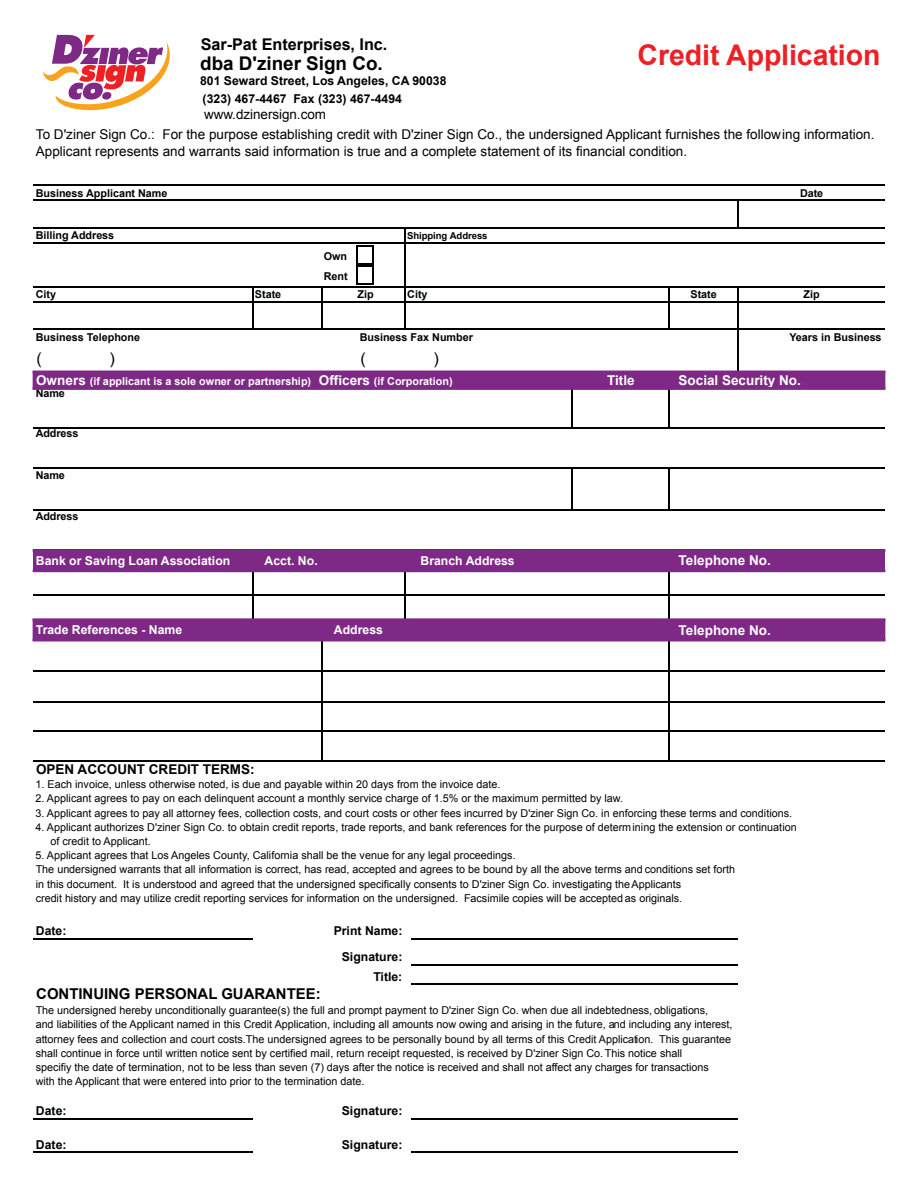
<style>
.page{position:relative;width:918px;height:1188px;background:#fff}
.page>*{position:absolute;margin:0;border:0;box-sizing:border-box;transform-origin:0 0}
.t1{font:700 28.5px "Arial";color:#ed2024}
.t2{font:700 18.9px "Arial";color:#010202}
.t3{font:700 16.2px "Arial";color:#010202}
.t4{font:16.2px "Arial";color:#010202}
.t5{font:700 15px "Arial";color:#010202}
.t6{font:13.5px/16.5px "Arial";color:#010202}
.t7{font:700 13.5px "Arial";color:#fff}
.t8{font:700 13.5px "Arial";color:#010202}
.t9{font:700 12.3px/25.8px "Arial";color:#010202;text-align:right}
.t10{font:700 12.3px "Arial";color:#fff}
.t11{font:700 12.3px "Arial";color:#000}
.t12{font:10.8px/14.2px "Arial";color:#010202}
.t13{font:700 10.8px/19.8px "Arial";color:#010202}
.t14{font:700 10.8px "Arial";color:#fff}
.t15{font:700 9.6px "Arial";letter-spacing:-.005em;color:#010202}
.s1{font-size:13.5px}
</style>
<div class="page">
<div style="left:33px;top:372px;width:852px;height:17px;background:#7f2986"></div>
<div style="left:33px;top:550px;width:852px;height:21px;background:#7f2986"></div>
<div style="left:33px;top:620px;width:852px;height:20px;background:#7f2986"></div>
<svg style="left:737px;top:201px;width:1px;height:26px"></svg>
<hr style="left:668px;top:287px;width:1px;height:43px;background:#010202">
<hr style="left:572px;top:389px;width:1px;height:40px;background:#010202">
<hr style="left:668px;top:389px;width:1px;height:40px;background:#010202">
<hr style="left:252px;top:287px;width:1px;height:43px;background:#010202">
<hr style="left:404px;top:228px;width:2px;height:102px;background:#010202">
<hr style="left:668px;top:469px;width:1px;height:41px;background:#010202">
<hr style="left:321px;top:287px;width:1px;height:43px;background:#010202">
<hr style="left:668px;top:571px;width:1px;height:49px;background:#010202">
<hr style="left:33px;top:938px;width:220px;height:2px;background:#010202">
<hr style="left:33px;top:1118px;width:220px;height:2px;background:#010202">
<hr style="left:33px;top:1152px;width:220px;height:1px;background:#010202">
<hr style="left:737px;top:287px;width:1px;height:86px;background:#010202">
<hr style="left:404px;top:571px;width:2px;height:49px;background:#010202">
<hr style="left:252px;top:571px;width:1px;height:49px;background:#010202">
<hr style="left:321px;top:641px;width:1px;height:121px;background:#010202">
<hr style="left:668px;top:641px;width:1px;height:121px;background:#010202">
<hr style="left:572px;top:469px;width:1px;height:41px;background:#010202">
<hr style="left:33px;top:184px;width:852px;height:2px;background:#010202">
<hr style="left:33px;top:200px;width:852px;height:1px;background:#010202">
<hr style="left:33px;top:227px;width:852px;height:1px;background:#010202">
<hr style="left:33px;top:242px;width:852px;height:2px;background:#010202">
<svg style="left:357px;top:245px;width:16px;height:39px"></svg>
<hr style="left:33px;top:286px;width:852px;height:1px;background:#010202">
<hr style="left:33px;top:301px;width:852px;height:2px;background:#010202">
<hr style="left:33px;top:329px;width:852px;height:1px;background:#010202">
<div style="left:33px;top:371px;width:852px;height:2px;border:2px solid #7f2986"></div>
<div style="left:33px;top:387px;width:852px;height:3px;border:2px solid #7f2986"></div>
<hr style="left:33px;top:428px;width:852px;height:1px;background:#010202">
<hr style="left:33px;top:467px;width:852px;height:2px;background:#010202">
<hr style="left:33px;top:509px;width:852px;height:1px;background:#010202">
<div style="left:33px;top:549px;width:852px;height:3px;border:2px solid #7f2986"></div>
<div style="left:33px;top:569px;width:852px;height:3px;border:2px solid #7f2986"></div>
<hr style="left:33px;top:595px;width:852px;height:1px;background:#010202">
<div style="left:33px;top:618px;width:852px;height:3px;border:2px solid #7f2986"></div>
<div style="left:33px;top:639px;width:852px;height:2px;border:2px solid #7f2986"></div>
<hr style="left:33px;top:671px;width:852px;height:1px;background:#010202">
<hr style="left:33px;top:701px;width:852px;height:1px;background:#010202">
<hr style="left:33px;top:731px;width:852px;height:1px;background:#010202">
<hr style="left:33px;top:760px;width:852px;height:2px;background:#010202">
<hr style="left:411px;top:938px;width:327px;height:2px;background:#010202">
<hr style="left:411px;top:964px;width:327px;height:1px;background:#010202">
<hr style="left:411px;top:984px;width:327px;height:1px;background:#010202">
<hr style="left:411px;top:1118px;width:327px;height:2px;background:#010202">
<hr style="left:411px;top:1152px;width:327px;height:1px;background:#010202">
<svg style="left:43px;top:35px;width:127px;height:76px"></svg>
<h3 class="t3" style="left:201px;top:34px;width:188px">Sar-Pat Enterprises, Inc.</h3>
<h2 class="t2" style="left:200px;top:51px;width:184px">dba D'ziner Sign Co.</h2>
<h1 class="t1" style="left:638px;top:36px;width:244px">Credit Application</h1>
<p class="t11" style="left:200px;top:73px;width:248px">801 Seward Street, Los Angeles, CA 90038</p>
<p class="t9" style="left:203px;top:86px;width:201px">(323) 467-4467 Fax (323) 467-4494</p>
<p class="t6" style="left:36px;top:127px;width:840px">To D'ziner Sign Co.: For the purpose establishing credit with D'ziner Sign Co., the undersigned Applicant furnishes the following information.<br>Applicant represents and warrants said information is true and a complete statement of its financial condition.</p>
<p class="t13" style="left:36px;top:183px;width:133px">Business Applicant Name</p>
<p class="t13" style="left:800px;top:183px;width:25px">Date</p>
<p class="t13" style="left:36px;top:226px;width:80px">Billing Address</p>
<p class="t15" style="left:407px;top:230px;width:82px">Shipping Address</p>
<p class="t13" style="left:324px;top:247px;width:25px">Own<br>Rent</p>
<p class="t13" style="left:36px;top:285px;width:22px">City</p>
<p class="t13" style="left:255px;top:285px;width:28px">State</p>
<p class="t13" style="left:357px;top:285px;width:18px">Zip</p>
<p class="t13" style="left:407px;top:285px;width:22px">City</p>
<p class="t13" style="left:691px;top:285px;width:28px">State</p>
<p class="t13" style="left:803px;top:285px;width:18px">Zip</p>
<p class="t13" style="left:36px;top:328px;width:106px">Business Telephone</p>
<p class="t13" style="left:360px;top:328px;width:115px">Business Fax Number</p>
<p class="t13" style="left:789px;top:328px;width:94px">Years in Business</p>
<h3 class="t4" style="left:36px;top:348px;width:7px">(</h3>
<h3 class="t4" style="left:109px;top:348px;width:7px">)</h3>
<h3 class="t4" style="left:360px;top:348px;width:7px">(</h3>
<h3 class="t4" style="left:433px;top:348px;width:7px">)</h3>
<p class="t14" style="left:36px;top:374px;width:418px"><span class="s1">Owners</span> (if applicant is a sole owner or partnership) <span class="s1">Officers</span> (if Corporation)</p>
<p class="t7" style="left:607px;top:371px;width:29px">Title</p>
<p class="t7" style="left:679px;top:371px;width:124px">Social Security No.</p>
<p class="t13" style="left:36px;top:384px;width:31px">Name</p>
<p class="t13" style="left:36px;top:424px;width:44px">Address</p>
<p class="t13" style="left:36px;top:466px;width:31px">Name</p>
<p class="t13" style="left:36px;top:506px;width:44px">Address</p>
<p class="t10" style="left:36px;top:552px;width:196px">Bank or Saving Loan Association</p>
<p class="t10" style="left:265px;top:552px;width:55px">Acct. No.</p>
<p class="t10" style="left:421px;top:552px;width:96px">Branch Address</p>
<p class="t7" style="left:679px;top:552px;width:94px">Telephone No.</p>
<p class="t6" style="left:204px;top:107px;width:123px">www.dzinersign.com</p>
<p class="t10" style="left:36px;top:622px;width:148px">Trade References - Name</p>
<p class="t10" style="left:334px;top:622px;width:50px">Address</p>
<p class="t7" style="left:679px;top:621px;width:94px">Telephone No.</p>
<p class="t8" style="left:36px;top:760px;width:220px">OPEN ACCOUNT CREDIT TERMS:</p>
<p class="t12" style="left:36px;top:777px;width:466px">1. Each invoice, unless otherwise noted, is due and payable within 20 days from the invoice date.</p>
<p class="t12" style="left:36px;top:792px;width:589px">2. Applicant agrees to pay on each delinquent account a monthly service charge of 1.5% or the maximum permitted by law.</p>
<p class="t12" style="left:36px;top:806px;width:758px">3. Applicant agrees to pay all attorney fees, collection costs, and court costs or other fees incurred by D'ziner Sign Co. in enforcing these terms and conditions.</p>
<p class="t12" style="left:51px;top:820px;width:748px;text-indent:-15px">4. Applicant authorizes D'ziner Sign Co. to obtain credit reports, trade reports, and bank references for the purpose of determining the extension or continuation of credit to Applicant.</p>
<p class="t12" style="left:36px;top:848px;width:701px">5. Applicant agrees that Los Angeles County, California shall be the venue for any legal proceedings.<br>The undersigned warrants that all information is correct, has read, accepted and agrees to be bound by all the above terms and conditions set forth in this document. It is understood and agreed that the undersigned specifically consents to D'ziner Sign Co. investigating theApplicants<br>credit history and may utilize credit reporting services for information on the undersigned. Facsimile copies will be accepted as originals.</p>
<p class="t9" style="left:36px;top:919px;width:32px">Date:</p>
<p class="t9" style="left:334px;top:919px;width:70px">Print Name:<br>Signature:</p>
<p class="t9" style="left:373px;top:964px;width:30px">Title:</p>
<h3 class="t5" style="left:36px;top:984px;width:286px">CONTINUING PERSONAL GUARANTEE:</h3>
<p class="t12" style="left:36px;top:1003px;width:698px">The undersigned hereby unconditionally guarantee(s) the full and prompt payment to D'ziner Sign Co. when due all indebtedness, obligations,<br>and liabilities of the Applicant named in this Credit Application, including all amounts now owing and arising in the future, and including any interest, attorney fees and collection and court costs.The undersigned agrees to be personally bound by all terms of this Credit Application. This guarantee shall continue in force until written notice sent by certified mail, return receipt requested, is received by D'ziner Sign Co. This notice shall<br>specifiy the date of termination, not to be less than seven (7) days after the notice is received and shall not affect any charges for transactions<br>with the Applicant that were entered into prior to the termination date.</p>
<p class="t9" style="left:36px;top:1099px;width:32px">Date:</p>
<p class="t9" style="left:342px;top:1099px;width:62px">Signature:</p>
<p class="t9" style="left:36px;top:1132px;width:32px">Date:</p>
<p class="t9" style="left:342px;top:1132px;width:62px">Signature:</p>
</div>
